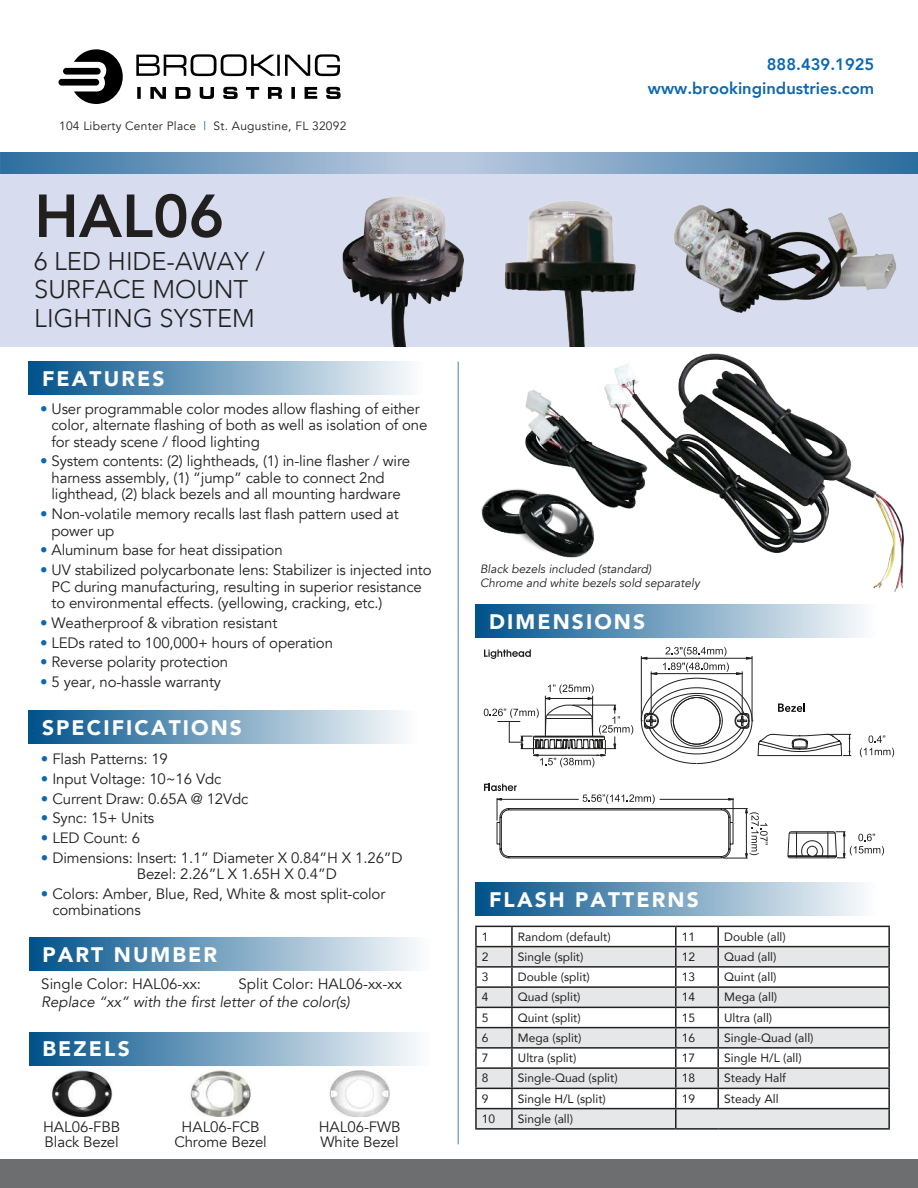
<style>
.page{position:relative;width:918px;height:1188px;background:#fff}
.page>*{position:absolute;margin:0;border:0;box-sizing:border-box;transform-origin:0 0}
.t1{font:800 60px "Avenir";color:#221f1f}
.t2{font:300 25.5px/28.5px "Avenir";color:#221f1f}
.t3{font:900 21px "Avenir";letter-spacing:.1em;color:#fff}
.t4{font:800 16.5px/24px "Avenir";color:#0d68b1;text-align:right}
.t5{font:15px/16.5px "Avenir";letter-spacing:-.01em;color:#221f1f}
.t6{font:italic 15px "Avenir";color:#221f1f}
.t7{font:12px "Avenir";color:#221f1f}
.t8{font:italic 12px/14.4px "Avenir";color:#221f1f}
.t9{font:12px "Avenir";letter-spacing:.02em;color:#221f1f}
.s1{color:#0d68b1}
</style>
<div class="page">
<div style="left:0;top:152px;width:918px;height:195px;background:#d7ddef"></div>
<div style="left:1px;top:152px;width:917px;height:21px;background:#bac9df"></div>
<div style="left:0;top:152px;width:404px;height:21px;background:linear-gradient(to right,#2d6e9f,#b8c8de)"></div>
<div style="left:464px;top:152px;width:454px;height:21px;background:linear-gradient(to right,#b9c8de,#2b6e9e)"></div>
<div style="left:28px;top:362px;width:395px;height:33px;background:linear-gradient(to right,#00518a,#fcfdfd)"></div>
<div style="left:28px;top:711px;width:388px;height:33px;background:linear-gradient(to right,#00518a,#fcfcfd)"></div>
<hr style="left:458px;top:362px;width:1px;height:782px;background:#8ca2d2">
<div style="left:0;top:1159px;width:918px;height:29px;background:#6c6e70"></div>
<div style="left:475px;top:882px;width:401px;height:34px;background:linear-gradient(to right,#00518a,#fcfdfd)"></div>
<div style="left:475px;top:604px;width:401px;height:33px;background:linear-gradient(to right,#00518a,#fcfdfd)"></div>
<div style="left:29px;top:938px;width:401px;height:33px;background:linear-gradient(to right,#00518a,#fdfdfd)"></div>
<hr style="left:475px;top:926px;width:37px;height:1px;background:#221f1f">
<hr style="left:512px;top:926px;width:164px;height:1px;background:#221f1f">
<hr style="left:676px;top:926px;width:42px;height:1px;background:#221f1f">
<hr style="left:718px;top:926px;width:172px;height:1px;background:#221f1f">
<svg style="left:475px;top:927px;width:415px;height:201px"></svg>
<hr style="left:475px;top:1128px;width:37px;height:2px;background:#221f1f">
<hr style="left:512px;top:1128px;width:164px;height:2px;background:#221f1f">
<hr style="left:676px;top:1128px;width:42px;height:2px;background:#221f1f">
<hr style="left:718px;top:1128px;width:172px;height:2px;background:#221f1f">
<svg style="left:860px;top:735px;width:34px;height:22px"></svg>
<svg style="left:484px;top:784px;width:284px;height:75px"></svg>
<hr style="left:746px;top:811px;width:1px;height:44px;background:#221f1f">
<svg style="left:787px;top:831px;width:97px;height:28px"></svg>
<svg style="left:484px;top:647px;width:367px;height:120px"></svg>
<img style="left:342px;top:196px;width:122px;height:151px">
<img style="left:504px;top:201px;width:132px;height:146px">
<img style="left:674px;top:205px;width:223px;height:108px">
<img style="left:417px;top:353px;width:487px;height:242px">
<div style="left:29px;top:1032px;width:401px;height:33px;background:linear-gradient(to right,#00518a,#fdfdfd)"></div>
<img style="left:51px;top:1070px;width:61px;height:47px">
<img style="left:190px;top:1070px;width:61px;height:47px">
<img style="left:329px;top:1070px;width:61px;height:46px">
<svg style="left:58px;top:49px;width:65px;height:55px"></svg>
<svg style="left:136px;top:54px;width:204px;height:22px"></svg>
<svg style="left:137px;top:87px;width:204px;height:12px"></svg>
<p class="t9" style="left:59px;top:118px;width:289px">104 Liberty Center Place <span class="s1">|</span> St. Augustine, FL 32092</p>
<h1 class="t1" style="left:34px;top:192px;width:191px">HAL06</h1>
<h2 class="t2" style="left:34px;top:247px;width:232px">6 LED HIDE-AWAY /<br>SURFACE MOUNT<br>LIGHTING SYSTEM</h2>
<h3 class="t3" style="left:42px;top:367px;width:124px">FEATURES</h3>
<p class="t5" style="left:52px;top:401px;width:377px;text-indent:-11px"><span class="s1">•</span> User programmable color modes allow flashing of either color, alternate flashing of both as well as isolation of one for steady scene / flood lighting</p>
<p class="t5" style="left:52px;top:453px;width:360px;text-indent:-11px"><span class="s1">•</span> System contents: (2) lightheads, (1) in-line flasher / wire harness assembly, (1) “jump” cable to connect 2nd lighthead, (2) black bezels and all mounting hardware</p>
<p class="t5" style="left:52px;top:506px;width:349px;text-indent:-11px"><span class="s1">•</span> Non-volatile memory recalls last flash pattern used at power up</p>
<p class="t5" style="left:40px;top:542px;width:244px"><span class="s1">•</span> Aluminum base for heat dissipation</p>
<p class="t5" style="left:52px;top:562px;width:382px;text-indent:-11px"><span class="s1">•</span> UV stabilized polycarbonate lens: Stabilizer is injected into<br>PC during manufacturing, resulting in superior resistance to environmental effects. (yellowing, cracking, etc.)</p>
<p class="t5" style="left:40px;top:615px;width:239px"><span class="s1">•</span> Weatherproof &amp; vibration resistant</p>
<p class="t5" style="left:40px;top:635px;width:294px"><span class="s1">•</span> LEDs rated to 100,000+ hours of operation</p>
<p class="t5" style="left:40px;top:654px;width:189px"><span class="s1">•</span> Reverse polarity protection</p>
<p class="t5" style="left:40px;top:674px;width:182px"><span class="s1">•</span> 5 year, no-hassle warranty</p>
<h3 class="t3" style="left:42px;top:716px;width:201px">SPECIFICATIONS</h3>
<p class="t5" style="left:41px;top:751px;width:129px"><span class="s1">•</span> Flash Patterns: 19</p>
<p class="t5" style="left:41px;top:771px;width:182px"><span class="s1">•</span> Input Voltage: 10~16 Vdc</p>
<p class="t5" style="left:41px;top:790px;width:209px"><span class="s1">•</span> Current Draw: 0.65A @ 12Vdc</p>
<p class="t5" style="left:41px;top:810px;width:115px"><span class="s1">•</span> Sync: 15+ Units</p>
<p class="t5" style="left:41px;top:830px;width:101px"><span class="s1">•</span> LED Count: 6</p>
<p class="t5" style="left:137px;top:850px;width:267px;text-indent:-96px"><span class="s1">•</span> Dimensions: Insert: 1.1” Diameter X 0.84”H X 1.26”D<br>Bezel: 2.26”L X 1.65H X 0.4”D</p>
<p class="t5" style="left:52px;top:886px;width:334px;text-indent:-12px"><span class="s1">•</span> Colors: Amber, Blue, Red, White &amp; most split-color combinations</p>
<h3 class="t3" style="left:43px;top:943px;width:176px">PART NUMBER</h3>
<p class="t5" style="left:41px;top:975px;width:161px">Single Color: HAL06-xx:</p>
<p class="t5" style="left:239px;top:975px;width:165px">Split Color: HAL06-xx-xx</p>
<p class="t6" style="left:41px;top:992px;width:310px">Replace “xx” with the first letter of the color(s)</p>
<h3 class="t3" style="left:43px;top:1037px;width:89px">BEZELS</h3>
<p class="t5" style="left:43px;top:1120px;width:79px;line-height:15px">HAL06-FBB<br>Black Bezel</p>
<p class="t5" style="left:174px;top:1120px;width:94px;line-height:15px;text-align:center">HAL06-FCB<br>Chrome Bezel</p>
<p class="t5" style="left:319px;top:1120px;width:83px;line-height:15px">HAL06-FWB<br>White Bezel</p>
<p class="t4" style="left:648px;top:54px;width:228px">888.439.1925 www.brookingindustries.com</p>
<p class="t8" style="left:480px;top:562px;width:221px">Black bezels included (standard)<br>Chrome and white bezels sold separately</p>
<h3 class="t3" style="left:489px;top:609px;width:158px">DIMENSIONS</h3>
<h3 class="t3" style="left:489px;top:887px;width:211px">FLASH PATTERNS</h3>
<p class="t7" style="left:482px;top:931px;width:8px">1</p>
<p class="t7" style="left:518px;top:931px;width:94px">Random (default)</p>
<p class="t7" style="left:682px;top:931px;width:15px">11</p>
<p class="t7" style="left:724px;top:931px;width:63px">Double (all)</p>
<p class="t7" style="left:482px;top:952px;width:8px">2</p>
<p class="t7" style="left:518px;top:952px;width:67px">Single (split)</p>
<p class="t7" style="left:682px;top:952px;width:15px">12</p>
<p class="t7" style="left:724px;top:952px;width:54px">Quad (all)</p>
<p class="t7" style="left:482px;top:972px;width:8px">3</p>
<p class="t7" style="left:518px;top:972px;width:74px">Double (split)</p>
<p class="t7" style="left:682px;top:972px;width:15px">13</p>
<p class="t7" style="left:724px;top:972px;width:54px">Quint (all)</p>
<p class="t7" style="left:482px;top:992px;width:8px">4</p>
<p class="t7" style="left:518px;top:992px;width:64px">Quad (split)</p>
<p class="t7" style="left:682px;top:992px;width:15px">14</p>
<p class="t7" style="left:724px;top:992px;width:55px">Mega (all)</p>
<p class="t7" style="left:482px;top:1012px;width:8px">5</p>
<p class="t7" style="left:518px;top:1012px;width:64px">Quint (split)</p>
<p class="t7" style="left:682px;top:1012px;width:15px">15</p>
<p class="t7" style="left:724px;top:1012px;width:50px">Ultra (all)</p>
<p class="t7" style="left:482px;top:1033px;width:8px">6</p>
<p class="t7" style="left:518px;top:1033px;width:65px">Mega (split)</p>
<p class="t7" style="left:682px;top:1033px;width:15px">16</p>
<p class="t7" style="left:724px;top:1033px;width:91px">Single-Quad (all)</p>
<p class="t7" style="left:482px;top:1053px;width:8px">7</p>
<p class="t7" style="left:518px;top:1053px;width:60px">Ultra (split)</p>
<p class="t7" style="left:682px;top:1053px;width:15px">17</p>
<p class="t7" style="left:724px;top:1053px;width:79px">Single H/L (all)</p>
<p class="t7" style="left:482px;top:1073px;width:8px">8</p>
<p class="t7" style="left:518px;top:1073px;width:101px">Single-Quad (split)</p>
<p class="t7" style="left:682px;top:1073px;width:15px">18</p>
<p class="t7" style="left:724px;top:1073px;width:63px">Steady Half</p>
<p class="t7" style="left:482px;top:1093px;width:8px">9</p>
<p class="t7" style="left:518px;top:1093px;width:89px">Single H/L (split)</p>
<p class="t7" style="left:682px;top:1093px;width:15px">19</p>
<p class="t7" style="left:724px;top:1093px;width:56px">Steady All</p>
<p class="t7" style="left:482px;top:1114px;width:15px">10</p>
<p class="t7" style="left:518px;top:1114px;width:57px">Single (all)</p>
</div>
